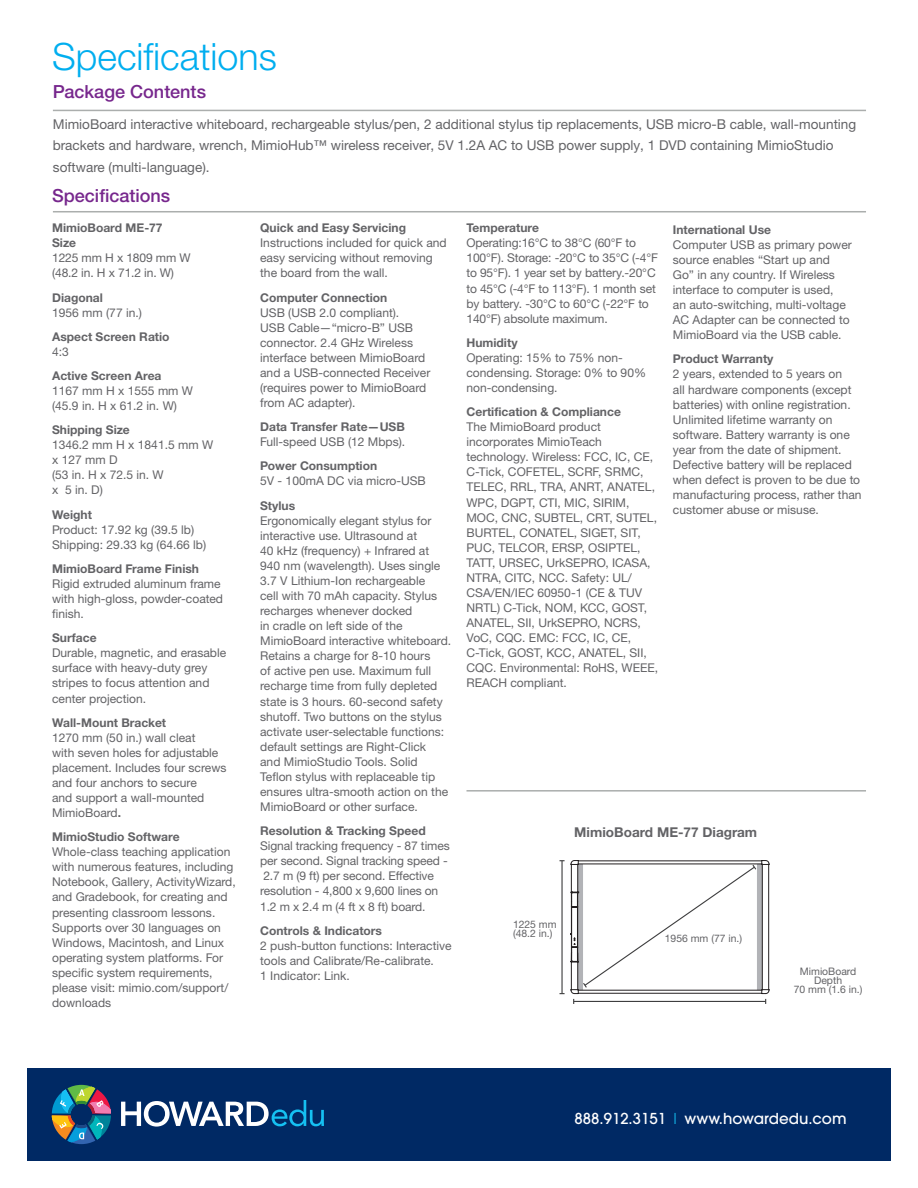
<style>
.page{position:relative;width:918px;height:1188px;background:#fff}
.page>*{position:absolute;margin:0;border:0;box-sizing:border-box;transform-origin:0 0}
.t1{font:300 37.65px "Helvetica Neue LTW1 G";color:#00aeef}
.t2{font:500 18.15px "Helvetica Neue LTW1 G";color:#77278d}
.t3{font:500 15px "Avant Garde";color:#fff}
.t4{font:13.5px/21.1px "Helvetica Neue LTW1 G";color:#636366}
.t5{font:700 13.5px "Helvetica Neue LTW1 G";color:#636366}
.t6{font:12px/15px "Helvetica Neue LTW1 G";color:#636366}
.t7{font:700 12px/15px "Helvetica Neue LTW1 G";color:#636366}
.t8{font:10.35px/9px "Helvetica Neue LTW1 G";color:#636366}
.s1{font-weight:700}
.s2{font-weight:400;color:#15c0f2}
</style>
<div class="page">
<hr style="left:53px;top:110px;width:813px;height:1px;background:#abaead">
<hr style="left:53px;top:211px;width:813px;height:1px;background:#abaead">
<hr style="left:466px;top:790px;width:400px;height:2px;background:#abaead">
<svg style="left:560px;top:860px;width:210px;height:144px"></svg>
<div style="left:27px;top:1068px;width:864px;height:93px;background:#002964"></div>
<svg style="left:121px;top:1100px;width:203px;height:27px"></svg>
<svg style="left:52px;top:1085px;width:59px;height:59px"></svg>
<h1 class="t1" style="left:52px;top:34px;width:226px">Specifications</h1>
<h2 class="t2" style="left:53px;top:81px;width:155px">Package Contents</h2>
<p class="t4" style="left:53px;top:114px;width:805px">MimioBoard interactive whiteboard, rechargeable stylus/pen, 2 additional stylus tip replacements, USB micro-B cable, wall-mounting brackets and hardware, wrench, MimioHub™ wireless receiver, 5V 1.2A AC to USB power supply, 1 DVD containing MimioStudio software (multi-language).</p>
<h2 class="t2" style="left:52px;top:184px;width:120px">Specifications</h2>
<p class="t7" style="left:52px;top:220px;width:112px">MimioBoard ME-77<br>Size</p>
<p class="t6" style="left:52px;top:251px;width:140px">1225 mm H x 1809 mm W (48.2 in. H x 71.2 in. W)</p>
<p class="t7" style="left:52px;top:290px;width:52px">Diagonal</p>
<p class="t6" style="left:52px;top:305px;width:91px">1956 mm (77 in.)</p>
<p class="t7" style="left:52px;top:329px;width:119px">Aspect Screen Ratio</p>
<p class="t6" style="left:52px;top:344px;width:18px">4:3</p>
<p class="t7" style="left:52px;top:368px;width:111px">Active Screen Area</p>
<p class="t6" style="left:52px;top:383px;width:143px">1167 mm H x 1555 mm W (45.9 in. H x 61.2 in. W)</p>
<p class="t7" style="left:52px;top:422px;width:79px">Shipping Size</p>
<p class="t6" style="left:52px;top:437px;width:163px">1346.2 mm H x 1841.5 mm W x 127 mm D<br>(53 in. H x 72.5 in. W<br>x 5 in. D)</p>
<p class="t7" style="left:52px;top:507px;width:41px">Weight</p>
<p class="t6" style="left:52px;top:522px;width:156px">Product: 17.92 kg (39.5 lb)<br>Shipping: 29.33 kg (64.66 lb)</p>
<p class="t7" style="left:52px;top:561px;width:149px">MimioBoard Frame Finish</p>
<p class="t6" style="left:52px;top:576px;width:173px">Rigid extruded aluminum frame with high-gloss, powder-coated finish.</p>
<p class="t7" style="left:52px;top:630px;width:46px">Surface</p>
<p class="t6" style="left:52px;top:645px;width:176px">Durable, magnetic, and erasable surface with heavy-duty grey stripes to focus attention and center projection.</p>
<p class="t7" style="left:52px;top:715px;width:116px">Wall-Mount Bracket</p>
<p class="t6" style="left:52px;top:730px;width:176px">1270 mm (50 in.) wall cleat<br>with seven holes for adjustable placement. Includes four screws and four anchors to secure<br>and support a wall-mounted<br>MimioBoard<span class="s1">.</span></p>
<p class="t7" style="left:52px;top:829px;width:129px">MimioStudio Software</p>
<p class="t6" style="left:52px;top:844px;width:185px">Whole-class teaching application with numerous features, including<br>Notebook, Gallery, ActivityWizard, and Gradebook, for creating and presenting classroom lessons.<br>Supports over 30 languages on<br>Windows, Macintosh, and Linux operating system platforms. For specific system requirements, please visit: mimio.com/support/ downloads</p>
<p class="t7" style="left:260px;top:220px;width:147px">Quick and Easy Servicing</p>
<p class="t6" style="left:260px;top:235px;width:188px">Instructions included for quick and easy servicing without removing the board from the wall.</p>
<p class="t7" style="left:260px;top:290px;width:129px">Computer Connection</p>
<p class="t6" style="left:260px;top:305px;width:172px">USB (USB 2.0 compliant).<br>USB Cable—“micro-B” USB connector. 2.4 GHz Wireless interface between MimioBoard and a USB-connected Receiver (requires power to MimioBoard from AC adapter).</p>
<p class="t7" style="left:260px;top:419px;width:146px">Data Transfer Rate—USB</p>
<p class="t6" style="left:260px;top:434px;width:147px">Full-speed USB (12 Mbps).</p>
<p class="t7" style="left:260px;top:459px;width:119px">Power Consumption</p>
<p class="t6" style="left:260px;top:474px;width:167px">5V - 100mA DC via micro-USB</p>
<p class="t7" style="left:260px;top:498px;width:37px">Stylus</p>
<p class="t6" style="left:260px;top:513px;width:193px">Ergonomically elegant stylus for interactive use. Ultrasound at<br>40 kHz (frequency) + Infrared at<br>940 nm (wavelength). Uses single<br>3.7 V Lithium-Ion rechargeable<br>cell with 70 mAh capacity. Stylus recharges whenever docked<br>in cradle on left side of the<br>MimioBoard interactive whiteboard.<br>Retains a charge for 8-10 hours<br>of active pen use. Maximum full recharge time from fully depleted state is 3 hours. 60-second safety shutoff. Two buttons on the stylus activate user-selectable functions: default settings are Right-Click<br>and MimioStudio Tools. Solid<br>Teflon stylus with replaceable tip ensures ultra-smooth action on the<br>MimioBoard or other surface.</p>
<p class="t7" style="left:260px;top:823px;width:167px">Resolution &amp; Tracking Speed</p>
<p class="t6" style="left:260px;top:838px;width:191px">Signal tracking frequency - 87 times per second. Signal tracking speed - 2.7 m (9 ft) per second. Effective resolution - 4,800 x 9,600 lines on 1.2 m x 2.4 m (4 ft x 8 ft) board.</p>
<p class="t7" style="left:260px;top:923px;width:123px">Controls &amp; Indicators</p>
<p class="t6" style="left:260px;top:938px;width:193px">2 push-button functions: Interactive tools and Calibrate/Re-calibrate.<br>1 Indicator: Link.</p>
<p class="t7" style="left:466px;top:220px;width:74px">Temperature</p>
<p class="t6" style="left:466px;top:235px;width:193px">Operating:16°C to 38°C (60°F to 100°F). Storage: -20°C to 35°C (-4°F to 95°F). 1 year set by battery.-20°C to 45°C (-4°F to 113°F). 1 month set by battery. -30°C to 60°C (-22°F to 140°F) absolute maximum.</p>
<p class="t7" style="left:466px;top:335px;width:53px">Humidity</p>
<p class="t6" style="left:466px;top:350px;width:181px">Operating: 15% to 75% non&shy;condensing. Storage: 0% to 90% non-condensing.</p>
<p class="t7" style="left:466px;top:404px;width:156px">Certification &amp; Compliance</p>
<p class="t6" style="left:466px;top:419px;width:193px">The MimioBoard product incorporates MimioTeach technology. Wireless: FCC, IC, CE,<br>C-Tick, COFETEL, SCRF, SRMC,<br>TELEC, RRL, TRA, ANRT, ANATEL,<br>WPC, DGPT, CTI, MIC, SIRIM,<br>MOC, CNC, SUBTEL, CRT, SUTEL,<br>BURTEL, CONATEL, SIGET, SIT,<br>PUC, TELCOR, ERSP, OSIPTEL,<br>TATT, URSEC, UrkSEPRO, ICASA,<br>NTRA, CITC, NCC. Safety: UL/<br>CSA/EN/IEC 60950-1 (CE &amp; TUV<br>NRTL) C-Tick, NOM, KCC, GOST,<br>ANATEL, SII, UrkSEPRO, NCRS,<br>VoC, CQC. EMC: FCC, IC, CE,<br>C-Tick, GOST, KCC, ANATEL, SII,<br>CQC. Environmental: RoHS, WEEE,<br>REACH compliant.</p>
<p class="t7" style="left:673px;top:222px;width:100px">International Use</p>
<p class="t6" style="left:673px;top:237px;width:181px">Computer USB as primary power source enables “Start up and<br>Go” in any country. If Wireless interface to computer is used,<br>an auto-switching, multi-voltage<br>AC Adapter can be connected to<br>MimioBoard via the USB cable.</p>
<p class="t7" style="left:673px;top:352px;width:102px">Product Warranty</p>
<p class="t6" style="left:673px;top:367px;width:190px">2 years, extended to 5 years on<br>all hardware components (except batteries) with online registration.<br>Unlimited lifetime warranty on software. Battery warranty is one year from the date of shipment.<br>Defective battery will be replaced when defect is proven to be due to manufacturing process, rather than customer abuse or misuse.</p>
<p class="t5" style="left:574px;top:824px;width:184px">MimioBoard ME-77 Diagram</p>
<p class="t8" style="left:513px;top:920px;width:45px">1225 mm (48.2 in.)</p>
<p class="t8" style="left:665px;top:934px;width:79px">1956 mm (77 in.)</p>
<p class="t8" style="left:794px;top:967px;width:70px;text-align:center">MimioBoard<br>Depth<br>70 mm (1.6 in.)</p>
<p class="t3" style="left:575px;top:1109px;width:274px">888.912.3151 <span class="s2">|</span> www.howardedu.com</p>
</div>
